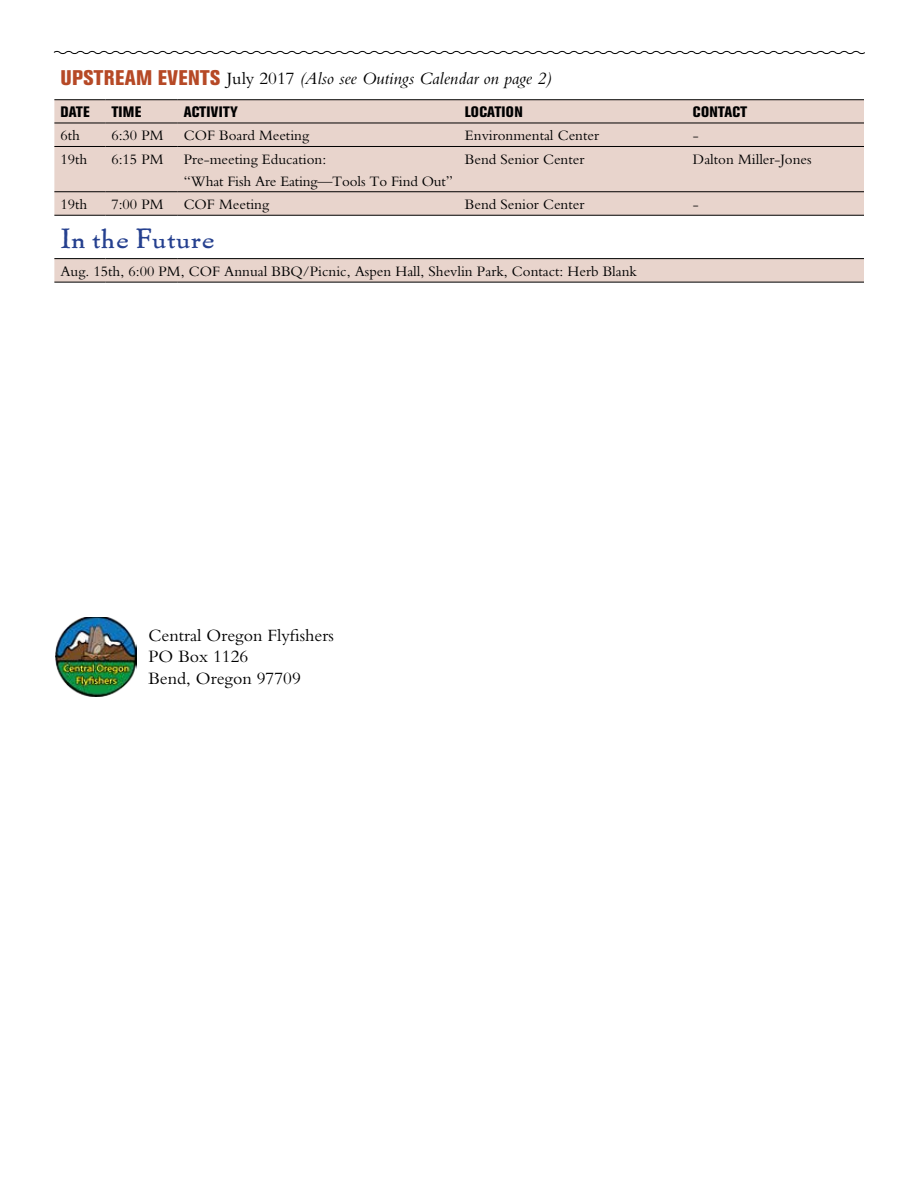
<style>
.page{position:relative;width:918px;height:1188px;background:#fff}
.page>*{position:absolute;margin:0;border:0;box-sizing:border-box;transform-origin:0 0}
.t1{font:27px "Pabst L";color:#25408f}
.t2{font:800 condensed 21px "Akzidenz Grotesk BE";letter-spacing:.02em;color:#b64926}
.t3{font:18px/21.8px "Bembo";color:#000}
.t4{font:italic 18px "Bembo";color:#000}
.t5{font:15px/21.8px "Bembo";color:#000}
.t6{font:800 condensed 15px "Akzidenz Grotesk BE";letter-spacing:.01em;color:#000}
.s1{font-style:normal}
</style>
<div class="page">
<img style="left:55px;top:618px;width:82px;height:78px">
<svg style="left:54px;top:100px;width:810px;height:182px;fill:#e8d4cc"></svg>
<hr style="left:54px;top:258px;width:51px;height:1px;background:#000">
<hr style="left:105px;top:258px;width:73px;height:1px;background:#000">
<hr style="left:178px;top:258px;width:281px;height:1px;background:#000">
<hr style="left:459px;top:258px;width:228px;height:1px;background:#000">
<hr style="left:687px;top:258px;width:177px;height:1px;background:#000">
<hr style="left:54px;top:282px;width:51px;height:1px;background:#000">
<hr style="left:105px;top:282px;width:73px;height:1px;background:#000">
<hr style="left:178px;top:282px;width:281px;height:1px;background:#000">
<hr style="left:459px;top:282px;width:228px;height:1px;background:#000">
<hr style="left:687px;top:282px;width:177px;height:1px;background:#000">
<hr style="left:54px;top:123px;width:51px;height:1px;background:#000">
<hr style="left:105px;top:123px;width:73px;height:1px;background:#000">
<hr style="left:178px;top:123px;width:281px;height:1px;background:#000">
<hr style="left:459px;top:123px;width:228px;height:1px;background:#000">
<hr style="left:687px;top:123px;width:177px;height:1px;background:#000">
<hr style="left:54px;top:146px;width:51px;height:1px;background:#000">
<hr style="left:105px;top:146px;width:73px;height:1px;background:#000">
<hr style="left:178px;top:146px;width:281px;height:1px;background:#000">
<hr style="left:459px;top:146px;width:228px;height:1px;background:#000">
<hr style="left:687px;top:146px;width:177px;height:1px;background:#000">
<hr style="left:54px;top:191px;width:51px;height:1px;background:#000">
<hr style="left:105px;top:191px;width:73px;height:1px;background:#000">
<hr style="left:178px;top:191px;width:281px;height:1px;background:#000">
<hr style="left:459px;top:191px;width:228px;height:1px;background:#000">
<hr style="left:687px;top:191px;width:177px;height:1px;background:#000">
<hr style="left:54px;top:215px;width:51px;height:1px;background:#000">
<hr style="left:105px;top:215px;width:73px;height:1px;background:#000">
<hr style="left:178px;top:215px;width:281px;height:1px;background:#000">
<hr style="left:459px;top:215px;width:228px;height:1px;background:#000">
<hr style="left:687px;top:215px;width:177px;height:1px;background:#000">
<hr style="left:54px;top:99px;width:51px;height:1px;background:#000">
<hr style="left:105px;top:99px;width:73px;height:1px;background:#000">
<hr style="left:178px;top:99px;width:281px;height:1px;background:#000">
<hr style="left:459px;top:99px;width:228px;height:1px;background:#000">
<hr style="left:687px;top:99px;width:177px;height:1px;background:#000">
<svg style="left:53px;top:50px;width:812px;height:5px"></svg>
<h2 class="t2" style="left:60px;top:66px;width:161px">UPSTREAM EVENTS</h2>
<p class="t6" style="left:60px;top:103px;width:31px">DATE</p>
<p class="t6" style="left:111px;top:103px;width:32px">TIME</p>
<p class="t6" style="left:184px;top:103px;width:56px">ACTIVITY</p>
<p class="t6" style="left:465px;top:103px;width:59px">LOCATION</p>
<p class="t6" style="left:693px;top:103px;width:56px">CONTACT</p>
<p class="t5" style="left:60px;top:125px;width:21px">6th</p>
<p class="t5" style="left:111px;top:125px;width:54px">6:30 PM</p>
<p class="t5" style="left:184px;top:125px;width:127px">COF Board Meeting</p>
<p class="t5" style="left:465px;top:125px;width:136px">Environmental Center</p>
<p class="t5" style="left:693px;top:125px;width:7px">-</p>
<p class="t5" style="left:60px;top:148px;width:28px">19th</p>
<p class="t5" style="left:111px;top:148px;width:54px">6:15 PM</p>
<p class="t5" style="left:184px;top:148px;width:271px">Pre-meeting Education:<br>“What Fish Are Eating—Tools To Find Out”</p>
<p class="t5" style="left:465px;top:148px;width:121px">Bend Senior Center</p>
<p class="t5" style="left:693px;top:148px;width:120px">Dalton Miller-Jones</p>
<p class="t5" style="left:60px;top:193px;width:28px">19th</p>
<p class="t5" style="left:111px;top:193px;width:54px">7:00 PM</p>
<p class="t5" style="left:184px;top:193px;width:87px">COF Meeting</p>
<p class="t5" style="left:465px;top:193px;width:121px">Bend Senior Center</p>
<p class="t5" style="left:693px;top:193px;width:7px">-</p>
<h1 class="t1" style="left:60px;top:221px;width:156px">In the Future</h1>
<p class="t5" style="left:60px;top:260px;width:578px">Aug. 15th, 6:00 PM, COF Annual BBQ/Picnic, Aspen Hall, Shevlin Park, Contact: Herb Blank</p>
<p class="t4" style="left:227px;top:68px;width:326px"><span class="s1">July 2017</span> (Also see Outings Calendar on page 2)</p>
<p class="t3" style="left:149px;top:624px;width:187px">Central Oregon Flyfishers<br>PO Box 1126<br>Bend, Oregon 97709</p>
</div>
